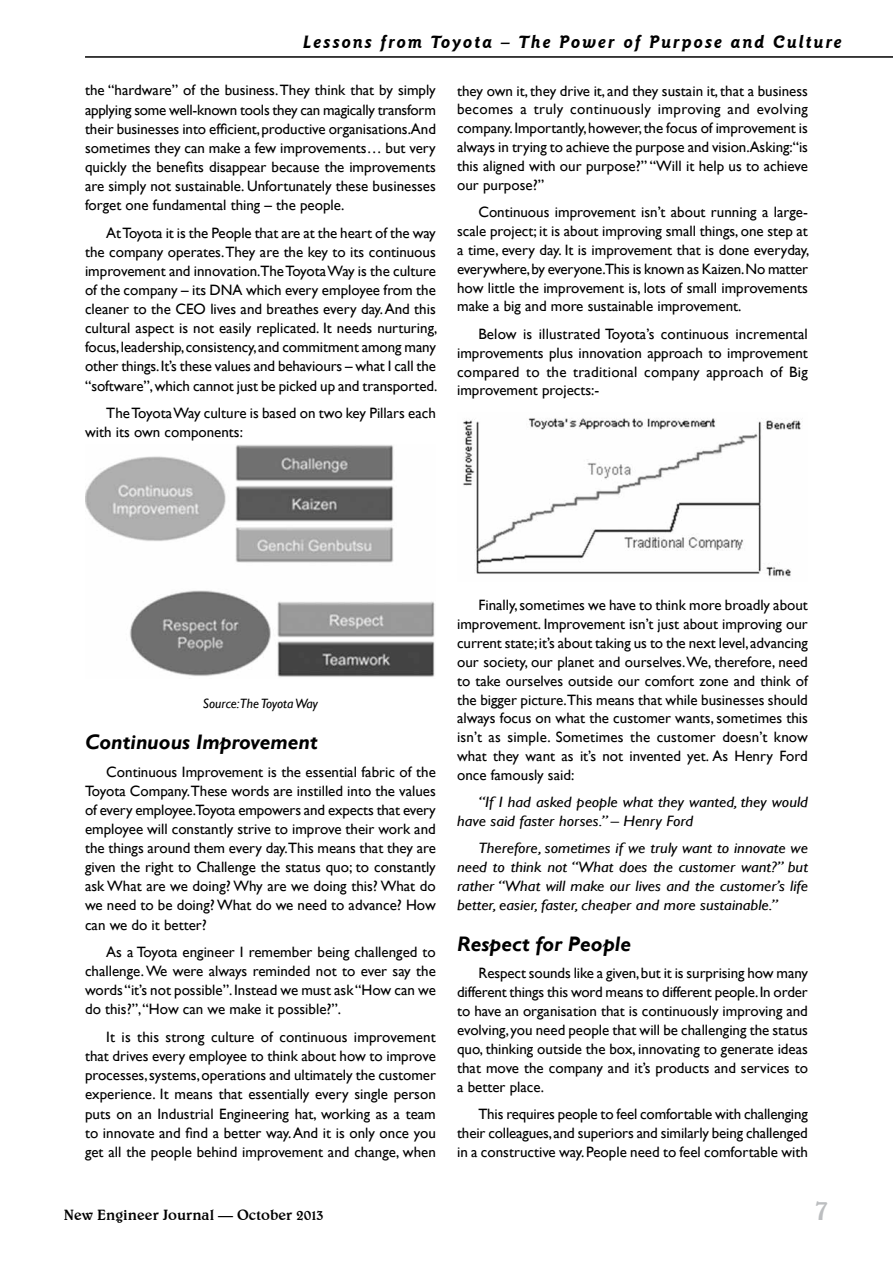
<style>
.page{position:relative;width:893px;height:1263px;background:#fff}
.page>*{position:absolute;margin:0;border:0;box-sizing:border-box;transform-origin:0 0}
.t1{font:500 30px "Belwe BT";color:#bcbec0}
.t2{font:italic 700 21px "Gill Sans";color:#000}
.t3{font:italic 700 18px "Goudy Sans IT Cby BT";letter-spacing:.1em;color:#000}
.t4{font:15px/19px "Gill Sans";color:#000;text-align:justify}
.t5{font:italic 15px/18.9px "Gill Sans";color:#000;scale:1.1 1}
.t6{font:500 15px "Belwe BT";color:#000}
.t7{font:italic 13.5px "Gill Sans";color:#000}
</style>
<div class="page">
<img style="left:85px;top:445px;width:350px;height:232px">
<img style="left:463px;top:418px;width:338px;height:159px">
<hr style="left:85px;top:56px;width:808px;height:2px;background:#000">
<p class="t3" style="left:303px;top:30px;width:540px">Lessons from Toyota – The Power of Purpose and Culture</p>
<p class="t4" style="left:85px;top:81px;width:352px">the “hardware” of the business. They think that by simply applying some well-known tools they can magically transform their businesses into efficient, productive organisations.And sometimes they can make a few improvements… but very quickly the benefits disappear because the improvements are simply not sustainable. Unfortunately these businesses forget one fundamental thing – the people.</p>
<p class="t4" style="left:85px;top:223px;width:354px;text-indent:21px">At Toyota it is the People that are at the heart of the way the company operates. They are the key to its continuous improvement and innovation.The Toyota Way is the culture of the company – its DNA which every employee from the cleaner to the CEO lives and breathes every day. And this cultural aspect is not easily replicated. It needs nurturing, focus, leadership, consistency, and commitment among many other things. It’s these values and behaviours – what I call the “software”, which cannot just be picked up and transported.</p>
<p class="t4" style="left:85px;top:404px;width:352px;text-indent:21px">The Toyota Way culture is based on two key Pillars each with its own components:</p>
<p class="t4" style="left:457px;top:81px;width:352px">they own it, they drive it, and they sustain it, that a business becomes a truly continuously improving and evolving company. Importantly, however, the focus of improvement is always in trying to achieve the purpose and vision.Asking:“is this aligned with our purpose?” “Will it help us to achieve our purpose?”</p>
<p class="t4" style="left:457px;top:203px;width:354px;text-indent:21px">Continuous improvement isn’t about running a large&shy;scale project; it is about improving small things, one step at a time, every day. It is improvement that is done everyday, everywhere, by everyone.This is known as Kaizen. No matter how little the improvement is, lots of small improvements make a big and more sustainable improvement.</p>
<p class="t4" style="left:457px;top:325px;width:352px;text-indent:21px">Below is illustrated Toyota’s continuous incremental improvements plus innovation approach to improvement compared to the traditional company approach of Big improvement projects:-</p>
<p class="t7" style="left:203px;top:695px;width:116px">Source:The Toyota Way</p>
<h2 class="t2" style="left:85px;top:730px;width:234px">Continuous Improvement</h2>
<p class="t4" style="left:85px;top:762px;width:352px;text-indent:21px">Continuous Improvement is the essential fabric of the Toyota Company.These words are instilled into the values of every employee.Toyota empowers and expects that every employee will constantly strive to improve their work and the things around them every day.This means that they are given the right to Challenge the status quo; to constantly ask What are we doing? Why are we doing this? What do we need to be doing? What do we need to advance? How can we do it better?</p>
<p class="t4" style="left:85px;top:943px;width:352px;text-indent:21px">As a Toyota engineer I remember being challenged to challenge. We were always reminded not to ever say the words “it’s not possible”. Instead we must ask “How can we do this?”, “How can we make it possible?”.</p>
<p class="t4" style="left:85px;top:1028px;width:352px;text-indent:21px">It is this strong culture of continuous improvement that drives every employee to think about how to improve processes, systems, operations and ultimately the customer experience. It means that essentially every single person puts on an Industrial Engineering hat, working as a team to innovate and find a better way. And it is only once you get all the people behind improvement and change, when</p>
<p class="t4" style="left:457px;top:596px;width:352px;text-indent:21px">Finally, sometimes we have to think more broadly about improvement. Improvement isn’t just about improving our current state; it’s about taking us to the next level, advancing our society, our planet and ourselves. We, therefore, need to take ourselves outside our comfort zone and think of the bigger picture.This means that while businesses should always focus on what the customer wants, sometimes this isn’t as simple. Sometimes the customer doesn’t know what they want as it’s not invented yet. As Henry Ford once famously said:</p>
<p class="t5" style="left:457px;top:793px;width:320px;text-indent:21px">“If I had asked people what they wanted, they would have said faster horses.” – Henry Ford</p>
<p class="t5" style="left:457px;top:839px;width:320px;text-align:justify;text-indent:21px">Therefore, sometimes if we truly want to innovate we need to think not “What does the customer want?” but rather “What will make our lives and the customer’s life better, easier, faster, cheaper and more sustainable.”</p>
<h2 class="t2" style="left:457px;top:932px;width:175px">Respect for People</h2>
<p class="t4" style="left:457px;top:964px;width:352px;text-indent:21px">Respect sounds like a given, but it is surprising how many different things this word means to different people. In order to have an organisation that is continuously improving and evolving, you need people that will be challenging the status quo, thinking outside the box, innovating to generate ideas that move the company and it’s products and services to a better place.</p>
<p class="t4" style="left:457px;top:1105px;width:352px;text-indent:21px">This requires people to feel comfortable with challenging their colleagues, and superiors and similarly being challenged in a constructive way. People need to feel comfortable with</p>
<p class="t6" style="left:64px;top:1206px;width:261px">New Engineer Journal — October 2013</p>
<h1 class="t1" style="left:814px;top:1191px;width:17px">7</h1>
</div>
